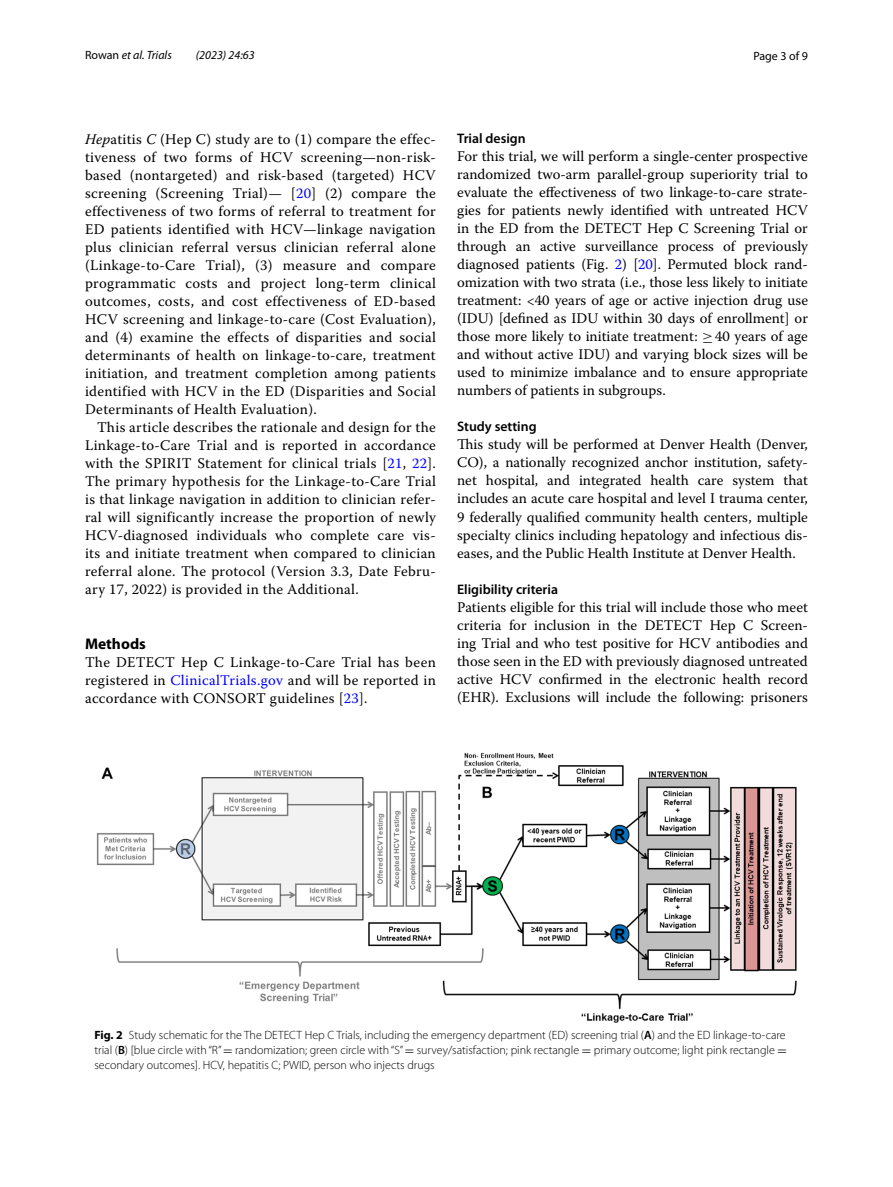
<style>
.page{position:relative;width:893px;height:1187px;background:#fff}
.page>*{position:absolute;margin:0;border:0;box-sizing:border-box;transform-origin:0 0}
.t1{font:700 15.45px "Myriad Pro";color:#000}
.t2{font:14.7px/18px "Warnock Pro";letter-spacing:.01em;color:#000;text-align:justify}
.t3{font:600 13.8px "Myriad Pro";color:#000}
.t4{font:300 12px/15px "Myriad Pro";color:#000;text-align:justify}
.t5{font:italic 12px "Myriad Pro";color:#000}
.t6{font:12px "Myriad Pro";color:#000}
.s1{font-style:normal}
.s2{font-style:italic}
.s3{color:#00f}
.s4{font-family:"MTSY"}
.s5{font-weight:700}
.s6{font-weight:600}
.s7{font-family:"MTSY";font-weight:400}
</style>
<div class="page">
<img style="left:97px;top:752px;width:700px;height:271px">
<p class="t5" style="left:85px;top:48px;width:88px"><span class="s1">Rowan</span> et al. Trials</p>
<p class="t5" style="left:196px;top:48px;width:60px">(2023) 24:63</p>
<p class="t6" style="left:753px;top:48px;width:56px">Page 3 of 9</p>
<p class="t2" style="left:85px;top:130px;width:352px"><span class="s2">Hep</span>atitis <span class="s2">C</span> (Hep C) study are to (1) compare the effec&shy;tiveness of two forms of HCV screening—non-risk&shy;based (nontargeted) and risk-based (targeted) HCV screening (Screening Trial)— [<span class="s3">20</span>] (2) compare the effectiveness of two forms of referral to treatment for ED patients identified with HCV—linkage navigation plus clinician referral versus clinician referral alone (Linkage-to-Care Trial), (3) measure and compare programmatic costs and project long-term clinical outcomes, costs, and cost effectiveness of ED-based HCV screening and linkage-to-care (Cost Evaluation), and (4) examine the effects of disparities and social determinants of health on linkage-to-care, treatment initiation, and treatment completion among patients identified with HCV in the ED (Disparities and Social Determinants of Health Evaluation).</p>
<p class="t2" style="left:85px;top:417px;width:352px;text-indent:12px">This article describes the rationale and design for the Linkage-to-Care Trial and is reported in accordance with the SPIRIT Statement for clinical trials [<span class="s3">21</span>, <span class="s3">22</span>].<br>The primary hypothesis for the Linkage-to-Care Trial is that linkage navigation in addition to clinician refer&shy;ral will significantly increase the proportion of newly HCV-diagnosed individuals who complete care vis&shy;its and initiate treatment when compared to clinician referral alone. The protocol (Version 3.3, Date Febru&shy;ary 17, 2022) is provided in the Additional.</p>
<p class="t1" style="left:85px;top:633px;width:62px">Methods</p>
<p class="t2" style="left:85px;top:652px;width:352px">The DETECT Hep C Linkage-to-Care Trial has been registered in <span class="s3">ClinicalTrials.gov</span> and will be reported in accordance with CONSORT guidelines [<span class="s3">23</span>].</p>
<p class="t3" style="left:457px;top:130px;width:70px">Trial design</p>
<p class="t2" style="left:457px;top:147px;width:352px">For this trial, we will perform a single-center prospective randomized two-arm parallel-group superiority trial to evaluate the effectiveness of two linkage-to-care strate&shy;gies for patients newly identified with untreated HCV in the ED from the DETECT Hep C Screening Trial or through an active surveillance process of previously diagnosed patients (Fig. <span class="s3">2</span>) [<span class="s3">20</span>]. Permuted block rand&shy;omization with two strata (i.e., those less likely to initiate treatment: &lt;40 years of age or active injection drug use (IDU) [defined as IDU within 30 days of enrollment] or those more likely to initiate treatment: <span class="s4">≥</span>40 years of age and without active IDU) and varying block sizes will be used to minimize imbalance and to ensure appropriate numbers of patients in subgroups.</p>
<p class="t3" style="left:457px;top:418px;width:81px">Study setting</p>
<p class="t2" style="left:457px;top:435px;width:352px">This study will be performed at Denver Health (Denver, CO), a nationally recognized anchor institution, safety&shy;net hospital, and integrated health care system that includes an acute care hospital and level I trauma center, 9 federally qualified community health centers, multiple specialty clinics including hepatology and infectious dis&shy;eases, and the Public Health Institute at Denver Health.</p>
<p class="t3" style="left:457px;top:580px;width:102px">Eligibility criteria</p>
<p class="t2" style="left:457px;top:597px;width:352px">Patients eligible for this trial will include those who meet criteria for inclusion in the DETECT Hep C Screen&shy;ing Trial and who test positive for HCV antibodies and those seen in the ED with previously diagnosed untreated active HCV confirmed in the electronic health record (EHR). Exclusions will include the following: prisoners</p>
<p class="t4" style="left:94px;top:1027px;width:694px"><span class="s5">Fig. 2</span> Study schematic for the The DETECT Hep C Trials, including the emergency department (ED) screening trial (<span class="s6">A</span>) and the ED linkage-to-care trial (<span class="s6">B</span>) [blue circle with “R” <span class="s7">=</span> randomization; green circle with “S” <span class="s7">=</span> survey/satisfaction; pink rectangle <span class="s7">=</span> primary outcome; light pink rectangle <span class="s7">= </span>secondary outcomes]. HCV, hepatitis C; PWID, person who injects drugs</p>
</div>
